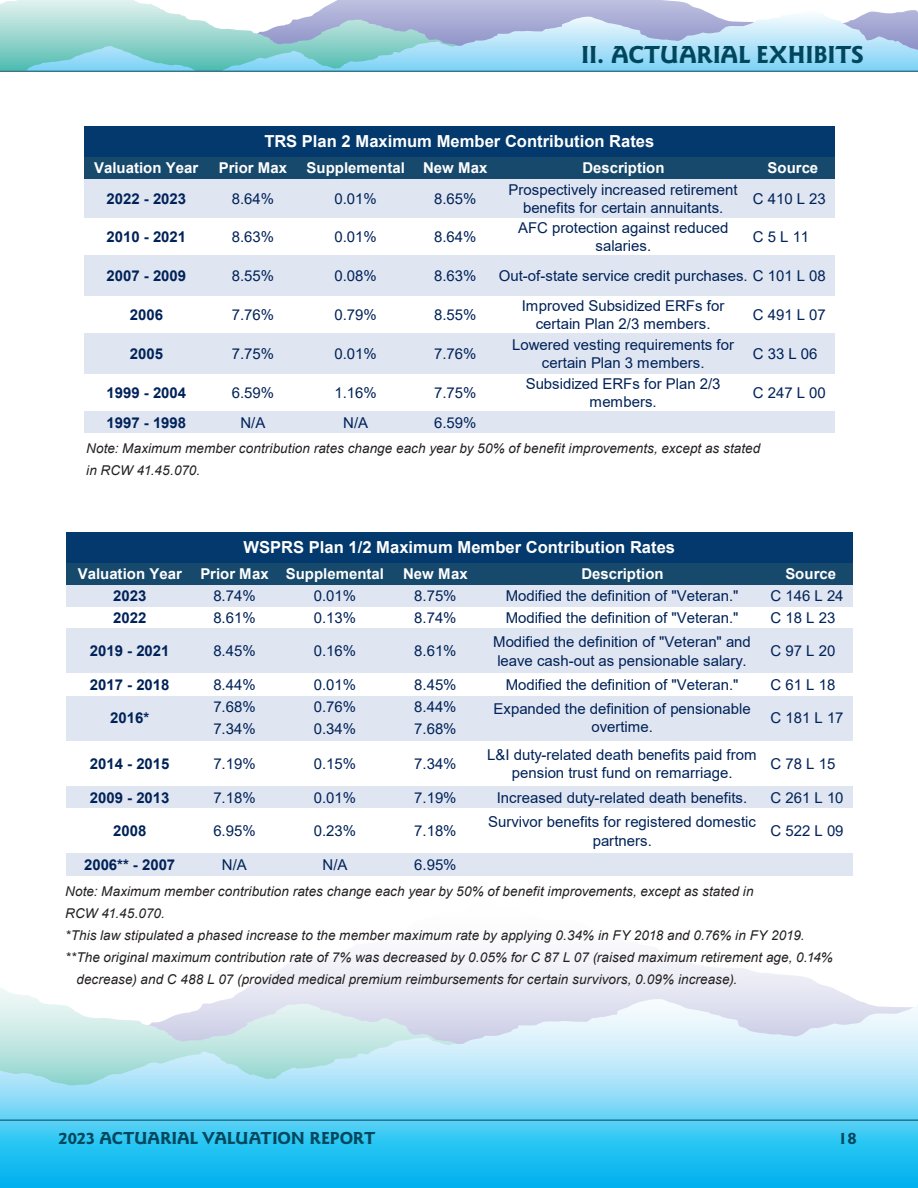
<style>
.page{position:relative;width:918px;height:1188px;background:#fff}
.page>*{position:absolute;margin:0;border:0;box-sizing:border-box;transform-origin:0 0}
.t1{font:700 25.5px "Goudy Sans Std";letter-spacing:-.01em;color:#00465c}
.t2{font:700 18px "Goudy Sans Std";letter-spacing:-.01em;color:#00465c}
.t3{font:700 16.5px "Arial";color:#fff}
.t4{font:15px/18.6px "Arial";color:#002258;text-align:center}
.t5{font:700 15px "Arial";color:#002258}
.t6{font:700 15px "Arial";color:#fff}
.t7{font:italic 13.5px/22.2px "Arial";letter-spacing:.005em;color:#231f20}
</style>
<div class="page">
<svg style="left:516px;top:0;width:402px;height:71px"></svg>
<svg style="left:0;top:0;width:516px;height:71px"></svg>
<svg style="left:575px;top:10px;width:237px;height:31px"></svg>
<svg style="left:0;top:956px;width:918px;height:232px"></svg>
<svg style="left:0;top:1004px;width:758px;height:184px"></svg>
<svg style="left:262px;top:999px;width:393px;height:81px"></svg>
<hr style="left:0;top:71px;width:918px;height:1px;background:#00465c">
<hr style="left:0;top:1120px;width:918px;height:1px;background:#00465c">
<div style="left:84px;top:126px;width:751px;height:31px;background:#03396c"></div>
<div style="left:84px;top:157px;width:751px;height:22px;background:#17496c"></div>
<div style="left:84px;top:179px;width:751px;height:39px;background:#dfe5f1"></div>
<div style="left:84px;top:256px;width:751px;height:40px;background:#dfe5f1"></div>
<div style="left:84px;top:334px;width:751px;height:40px;background:#dfe5f1"></div>
<div style="left:84px;top:412px;width:751px;height:21px;background:#dfe5f1"></div>
<div style="left:66px;top:532px;width:787px;height:31px;background:#03396c"></div>
<div style="left:66px;top:563px;width:787px;height:22px;background:#17496c"></div>
<div style="left:66px;top:585px;width:787px;height:22px;background:#dfe5f1"></div>
<div style="left:66px;top:628px;width:787px;height:46px;background:#dfe5f1"></div>
<div style="left:66px;top:673px;width:787px;height:23px;background:#fff"></div>
<div style="left:66px;top:696px;width:787px;height:45px;background:#dfe5f1"></div>
<div style="left:66px;top:786px;width:787px;height:23px;background:#dfe5f1"></div>
<div style="left:66px;top:808px;width:787px;height:46px;background:#fff"></div>
<div style="left:66px;top:853px;width:787px;height:23px;background:#dfe5f1"></div>
<h1 class="t1" style="left:581px;top:40px;width:64px">II. ACTUARIAL</h1>
<h1 class="t1" style="left:756px;top:40px;width:84px">EXHIBITS</h1>
<p class="t3" style="left:264px;top:129px;width:391px">TRS Plan 2 Maximum Member Contribution Rates</p>
<p class="t6" style="left:94px;top:157px;width:106px">Valuation Year</p>
<p class="t6" style="left:219px;top:157px;width:70px">Prior Max</p>
<p class="t6" style="left:307px;top:157px;width:182px">Supplemental New Max</p>
<p class="t6" style="left:582px;top:157px;width:84px">Description</p>
<p class="t6" style="left:768px;top:157px;width:52px">Source</p>
<p class="t5" style="left:107px;top:188px;width:81px">2022 - 2023</p>
<p class="t4" style="left:232px;top:189px;width:44px">8.64%</p>
<p class="t4" style="left:335px;top:189px;width:44px">0.01%</p>
<p class="t4" style="left:434px;top:189px;width:44px">8.65%</p>
<p class="t4" style="left:509px;top:180px;width:231px">Prospectively increased retirement benefits for certain annuitants.</p>
<p class="t4" style="left:753px;top:189px;width:74px">C 410 L 23</p>
<p class="t5" style="left:107px;top:226px;width:81px">2010 - 2021</p>
<p class="t4" style="left:232px;top:227px;width:44px">8.63%</p>
<p class="t4" style="left:335px;top:227px;width:44px">0.01%</p>
<p class="t4" style="left:434px;top:227px;width:44px">8.64%</p>
<p class="t4" style="left:518px;top:218px;width:212px">AFC protection against reduced salaries.</p>
<p class="t4" style="left:753px;top:227px;width:58px">C 5 L 11</p>
<p class="t5" style="left:107px;top:266px;width:81px">2007 - 2009</p>
<p class="t4" style="left:232px;top:267px;width:44px">8.55%</p>
<p class="t4" style="left:335px;top:267px;width:44px">0.08%</p>
<p class="t4" style="left:434px;top:267px;width:44px">8.63%</p>
<p class="t4" style="left:499px;top:267px;width:329px">Out-of-state service credit purchases. C 101 L 08</p>
<p class="t5" style="left:130px;top:304px;width:35px">2006</p>
<p class="t4" style="left:232px;top:305px;width:44px">7.76%</p>
<p class="t4" style="left:335px;top:305px;width:44px">0.79%</p>
<p class="t4" style="left:434px;top:305px;width:44px">8.55%</p>
<p class="t4" style="left:522px;top:296px;width:204px">Improved Subsidized ERFs for certain Plan 2/3 members.</p>
<p class="t4" style="left:753px;top:305px;width:74px">C 491 L 07</p>
<p class="t5" style="left:130px;top:343px;width:35px">2005</p>
<p class="t4" style="left:232px;top:344px;width:44px">7.75%</p>
<p class="t4" style="left:335px;top:344px;width:44px">0.01%</p>
<p class="t4" style="left:434px;top:344px;width:44px">7.76%</p>
<p class="t4" style="left:512px;top:335px;width:223px">Lowered vesting requirements for certain Plan 3 members.</p>
<p class="t4" style="left:753px;top:344px;width:66px">C 33 L 06</p>
<p class="t5" style="left:107px;top:382px;width:81px">1999 - 2004</p>
<p class="t4" style="left:232px;top:383px;width:44px">6.59%</p>
<p class="t4" style="left:335px;top:383px;width:44px">1.16%</p>
<p class="t4" style="left:434px;top:383px;width:44px">7.75%</p>
<p class="t4" style="left:526px;top:374px;width:196px">Subsidized ERFs for Plan 2/3 members.</p>
<p class="t4" style="left:753px;top:383px;width:74px">C 247 L 00</p>
<p class="t5" style="left:107px;top:412px;width:81px">1997 - 1998</p>
<p class="t4" style="left:240px;top:413px;width:26px">N/A</p>
<p class="t4" style="left:343px;top:413px;width:26px">N/A</p>
<p class="t4" style="left:434px;top:413px;width:44px">6.59%</p>
<p class="t7" style="left:86px;top:437px;width:675px">Note: Maximum member contribution rates change each year by 50% of benefit improvements, except as stated in RCW 41.45.070.</p>
<p class="t3" style="left:244px;top:535px;width:433px">WSPRS Plan 1/2 Maximum Member Contribution Rates</p>
<p class="t6" style="left:78px;top:563px;width:308px">Valuation Year Prior Max Supplemental</p>
<p class="t6" style="left:403px;top:563px;width:66px">New Max</p>
<p class="t6" style="left:581px;top:563px;width:84px">Description</p>
<p class="t6" style="left:785px;top:563px;width:52px">Source</p>
<p class="t5" style="left:113px;top:585px;width:35px">2023</p>
<p class="t4" style="left:213px;top:586px;width:44px">8.74%</p>
<p class="t4" style="left:314px;top:586px;width:44px">0.01%</p>
<p class="t4" style="left:414px;top:586px;width:44px">8.75%</p>
<p class="t4" style="left:506px;top:586px;width:234px">Modified the definition of "Veteran."</p>
<p class="t4" style="left:771px;top:586px;width:74px">C 146 L 24</p>
<p class="t5" style="left:113px;top:607px;width:35px">2022</p>
<p class="t4" style="left:213px;top:608px;width:44px">8.61%</p>
<p class="t4" style="left:314px;top:608px;width:44px">0.13%</p>
<p class="t4" style="left:414px;top:608px;width:44px">8.74%</p>
<p class="t4" style="left:506px;top:608px;width:234px">Modified the definition of "Veteran."</p>
<p class="t4" style="left:771px;top:608px;width:66px">C 18 L 23</p>
<p class="t5" style="left:90px;top:641px;width:81px">2019 - 2021</p>
<p class="t4" style="left:213px;top:642px;width:44px">8.45%</p>
<p class="t4" style="left:314px;top:642px;width:44px">0.16%</p>
<p class="t4" style="left:414px;top:642px;width:44px">8.61%</p>
<p class="t4" style="left:493px;top:632px;width:259px;text-align:left">Modified the definition of "Veteran" and leave cash-out as pensionable salary.</p>
<p class="t4" style="left:771px;top:642px;width:66px">C 97 L 20</p>
<p class="t5" style="left:90px;top:674px;width:81px">2017 - 2018</p>
<p class="t4" style="left:213px;top:675px;width:44px">8.44%</p>
<p class="t4" style="left:314px;top:675px;width:44px">0.01%</p>
<p class="t4" style="left:414px;top:675px;width:44px">8.45%</p>
<p class="t4" style="left:506px;top:675px;width:234px">Modified the definition of "Veteran."</p>
<p class="t4" style="left:771px;top:675px;width:66px">C 61 L 18</p>
<p class="t4" style="left:213px;top:697px;width:44px">7.68%</p>
<p class="t4" style="left:314px;top:697px;width:44px">0.76%</p>
<p class="t4" style="left:414px;top:697px;width:44px">8.44%</p>
<p class="t4" style="left:213px;top:720px;width:44px">7.34%</p>
<p class="t4" style="left:314px;top:720px;width:44px">0.34%</p>
<p class="t4" style="left:414px;top:720px;width:44px">7.68%</p>
<p class="t5" style="left:90px;top:753px;width:81px">2014 - 2015</p>
<p class="t4" style="left:213px;top:754px;width:44px">7.19%</p>
<p class="t4" style="left:314px;top:754px;width:44px">0.15%</p>
<p class="t4" style="left:414px;top:754px;width:44px">7.34%</p>
<p class="t4" style="left:487px;top:745px;width:271px">L&amp;I duty-related death benefits paid from pension trust fund on remarriage.</p>
<p class="t4" style="left:771px;top:754px;width:66px">C 78 L 15</p>
<p class="t5" style="left:90px;top:787px;width:81px">2009 - 2013</p>
<p class="t4" style="left:213px;top:788px;width:44px">7.18%</p>
<p class="t4" style="left:314px;top:788px;width:44px">0.01%</p>
<p class="t4" style="left:414px;top:788px;width:44px">7.19%</p>
<p class="t4" style="left:497px;top:788px;width:252px">Increased duty-related death benefits.</p>
<p class="t4" style="left:771px;top:788px;width:74px">C 261 L 10</p>
<p class="t5" style="left:113px;top:821px;width:35px">2008</p>
<p class="t4" style="left:213px;top:822px;width:44px">6.95%</p>
<p class="t4" style="left:314px;top:822px;width:44px">0.23%</p>
<p class="t4" style="left:414px;top:822px;width:44px">7.18%</p>
<p class="t4" style="left:488px;top:812px;width:269px">Survivor benefits for registered domestic partners.</p>
<p class="t4" style="left:771px;top:822px;width:74px">C 522 L 09</p>
<p class="t5" style="left:84px;top:854px;width:93px">2006** - 2007</p>
<p class="t4" style="left:222px;top:855px;width:26px">N/A</p>
<p class="t4" style="left:323px;top:855px;width:26px">N/A</p>
<p class="t4" style="left:414px;top:855px;width:44px">6.95%</p>
<p class="t4" style="left:494px;top:699px;width:259px">Expanded the definition of pensionable overtime.</p>
<p class="t5" style="left:110px;top:707px;width:40px">2016*</p>
<p class="t4" style="left:771px;top:708px;width:74px">C 181 L 17</p>
<p class="t7" style="left:65px;top:880px;width:690px">Note: Maximum member contribution rates change each year by 50% of benefit improvements, except as stated in</p>
<p class="t7" style="left:65px;top:902px;width:101px">RCW 41.45.070.</p>
<p class="t7" style="left:65px;top:924px;width:741px">*This law stipulated a phased increase to the member maximum rate by applying 0.34% in FY 2018 and 0.76% in FY 2019.</p>
<p class="t7" style="left:65px;top:947px;width:769px">**The original maximum contribution rate of 7% was decreased by 0.05% for C 87 L 07 (raised maximum retirement age, 0.14%</p>
<p class="t7" style="left:77px;top:969px;width:662px">decrease) and C 488 L 07 (provided medical premium reimbursements for certain survivors, 0.09% increase).</p>
<p class="t2" style="left:58px;top:1128px;width:318px">2023 ACTUARIAL VALUATION REPORT</p>
<p class="t2" style="left:838px;top:1128px;width:20px">18</p>
</div>
